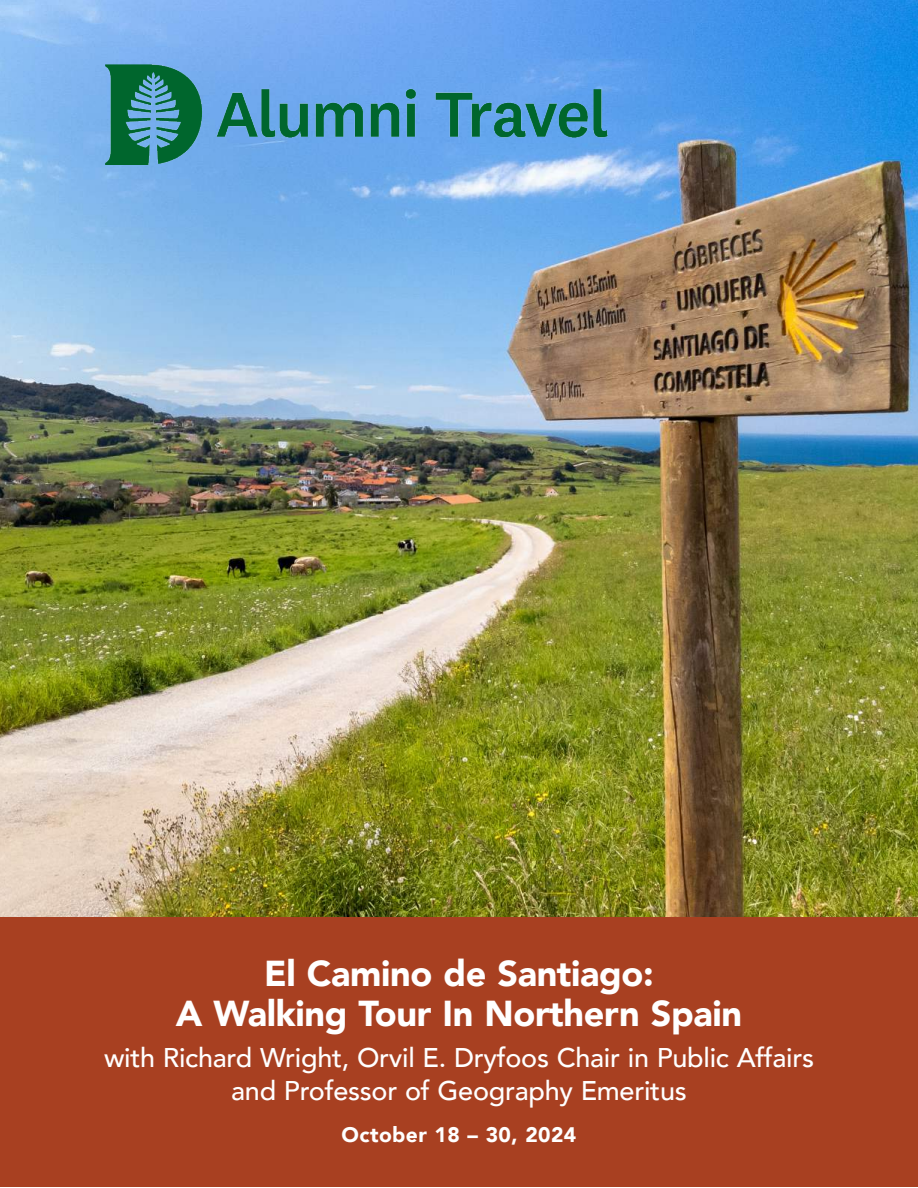
<style>
.page{position:relative;width:918px;height:1188px;background:#fff}
.page>*{position:absolute;margin:0;border:0;box-sizing:border-box;transform-origin:0 0}
.t1{font:900 36px/40.5px "Avenir";letter-spacing:-.01em;color:#fff;text-align:center}
.t2{font:500 27px/33px "Avenir";letter-spacing:-.01em;color:#fff;text-align:center}
.t3{font:900 21px "Avenir";letter-spacing:.02em;color:#fff}
</style>
<div class="page">
<img style="left:0;top:0;width:918px;height:917px">
<div style="left:0;top:917px;width:918px;height:270px;background:#a84021"></div>
<img style="left:106px;top:65px;width:502px;height:99px">
<h1 class="t1" style="left:176px;top:952px;width:568px">El Camino de Santiago:<br>A Walking Tour In Northern Spain</h1>
<p class="t2" style="left:104px;top:1040px;width:712px">with Richard Wright, Orvil E. Dryfoos Chair in Public Affairs and Professor of Geography Emeritus</p>
<p class="t3" style="left:342px;top:1117px;width:236px">October 18 – 30, 2024</p>
</div>
